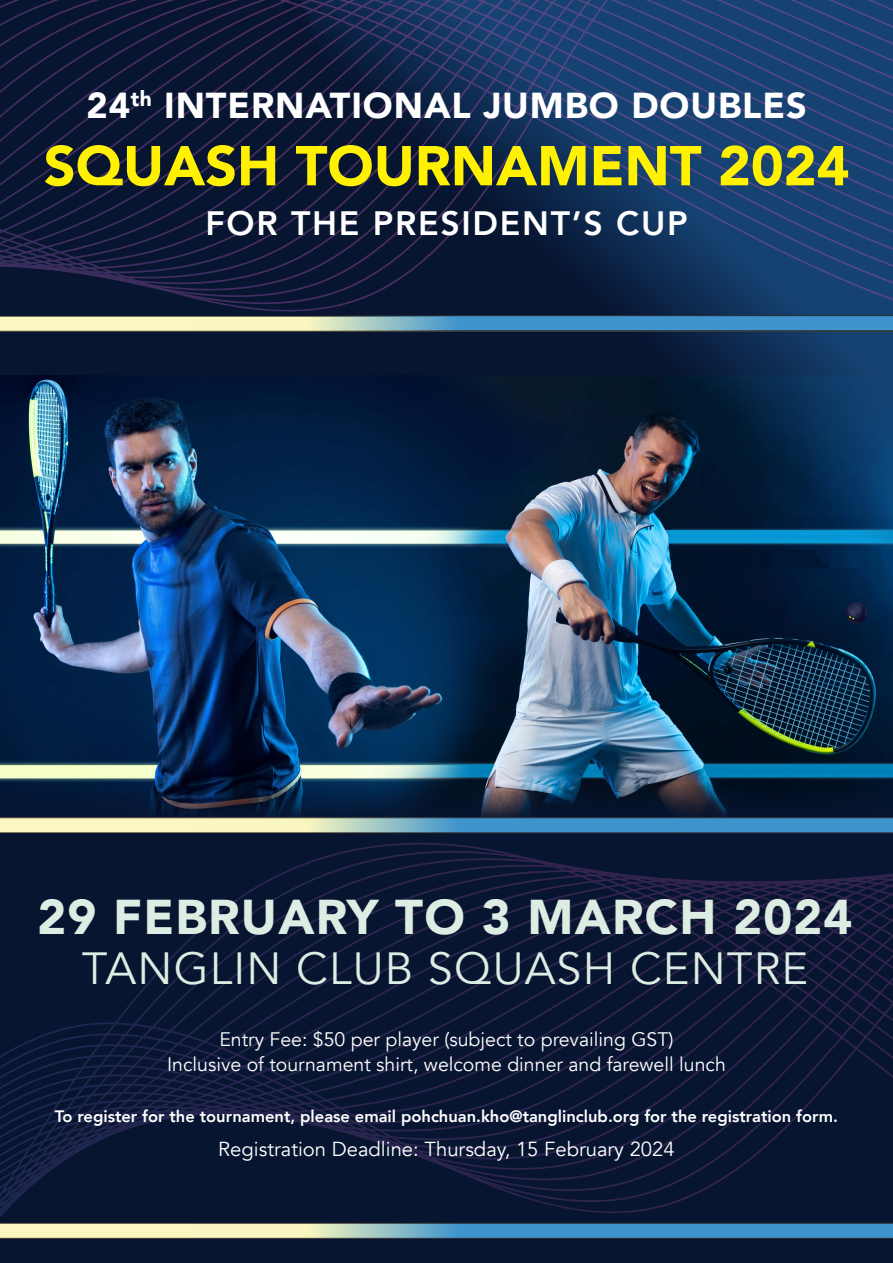
<style>
.page{position:relative;width:893px;height:1263px;background:#fff}
.page>*{position:absolute;margin:0;border:0;box-sizing:border-box;transform-origin:0 0}
.t1{font:900 55.5px "Avenir";color:#fff101}
.t2{font:900 48.75px "Avenir";letter-spacing:.025em;color:#deede3}
.t3{font:45px "Avenir";letter-spacing:.025em;color:#deede3}
.t4{font:900 36px "Avenir";letter-spacing:.025em;color:#fff}
.t5{font:800 33.75px "Avenir";letter-spacing:.05em;color:#fff}
.t6{font:20.25px "Avenir";color:#fff}
.t7{font:19.5px "Avenir";color:#fff}
.t8{font:800 16.5px "Avenir";color:#fff}
</style>
<div class="page">
<img style="left:0;top:0;width:893px;height:813px">
<svg style="left:0;top:813px;width:893px;height:450px;background:#13213d"></svg>
<p class="t4" style="left:86px;top:74px;width:722px">24<sup>th</sup> INTERNATIONAL JUMBO DOUBLES</p>
<p class="t1" style="left:44px;top:118px;width:807px">SQUASH TOURNAMENT 2024</p>
<p class="t5" style="left:206px;top:197px;width:484px">FOR THE PRESIDENT’S CUP</p>
<p class="t2" style="left:37px;top:875px;width:816px">29 FEBRUARY TO 3 MARCH 2024</p>
<p class="t3" style="left:82px;top:942px;width:728px">TANGLIN CLUB SQUASH CENTRE</p>
<p class="t7" style="left:219px;top:1027px;width:456px">Entry Fee: $50 per player (subject to prevailing GST)</p>
<p class="t7" style="left:167px;top:1052px;width:560px">Inclusive of tournament shirt, welcome dinner and farewell lunch</p>
<p class="t8" style="left:55px;top:1104px;width:785px">To register for the tournament, please email pohchuan.kho@tanglinclub.org for the registration form.</p>
<p class="t6" style="left:218px;top:1137px;width:458px">Registration Deadline: Thursday, 15 February 2024</p>
</div>
